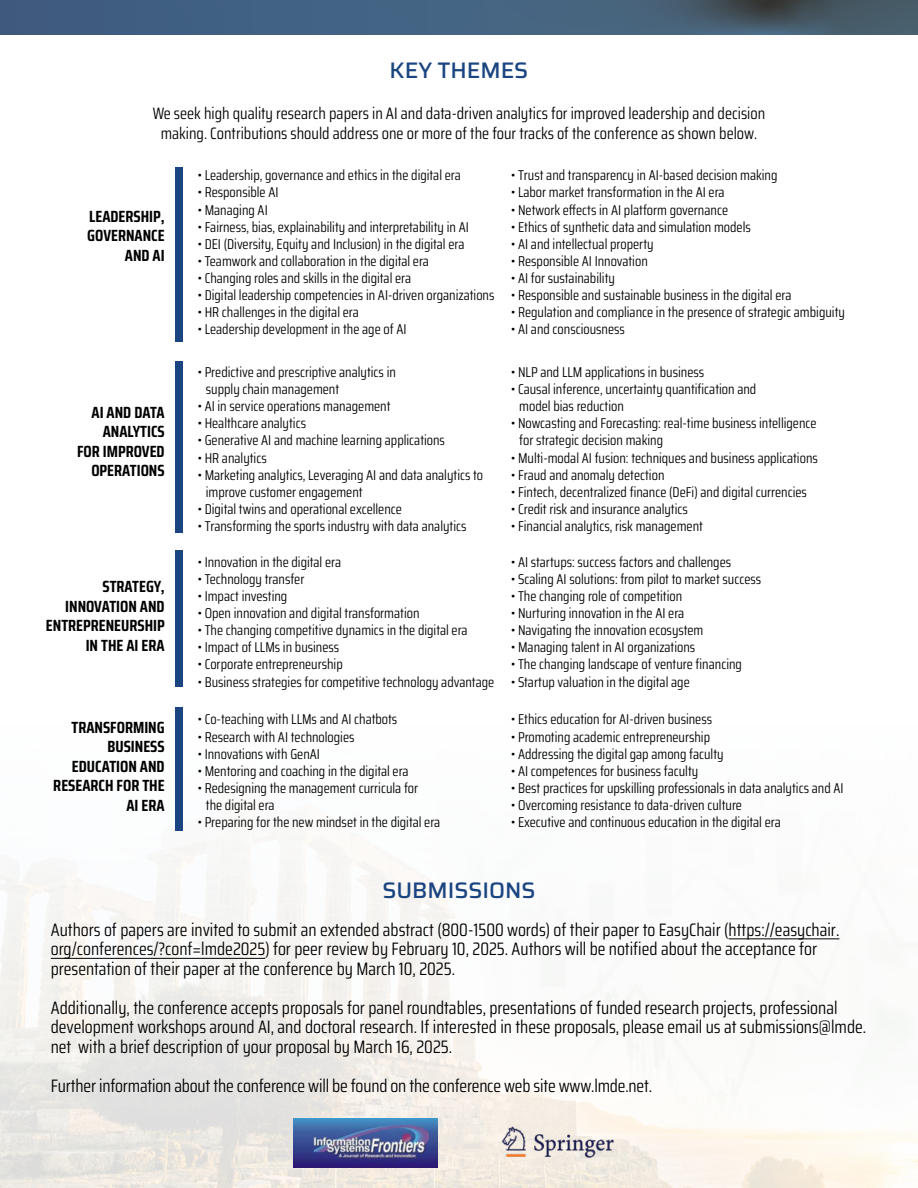
<style>
.page{position:relative;width:918px;height:1188px;background:#fff}
.page>*{position:absolute;margin:0;border:0;box-sizing:border-box;transform-origin:0 0}
.t1{font:500 22.5px "Saira";color:#1b4581}
.t2{font:18px/19.5px "Saira Condensed";color:#000}
.t3{font:16.5px/19.8px "Saira Condensed";color:#000;text-align:center}
.t4{font:700 16.2px/19.5px "Saira Condensed";color:#000;text-align:right}
.t5{font:14.25px/17.1px "Saira Condensed";color:#000}
</style>
<div class="page">
<img style="left:0;top:848px;width:918px;height:340px">
<svg style="left:0;top:0;width:918px;height:34px;background:#435e79"></svg>
<div style="left:175px;top:167px;width:8px;height:175px;background:#1b4581"></div>
<div style="left:175px;top:361px;width:8px;height:172px;background:#1b4581"></div>
<div style="left:175px;top:551px;width:8px;height:136px;background:#1b4581"></div>
<div style="left:175px;top:707px;width:8px;height:124px;background:#1b4581"></div>
<hr style="left:729px;top:939px;width:110px;height:1px;background:#000">
<hr style="left:51px;top:958px;width:214px;height:1px;background:#000">
<img style="left:294px;top:1119px;width:143px;height:49px">
<img style="left:499px;top:1123px;width:119px;height:40px">
<h1 class="t1" style="left:390px;top:52px;width:140px">KEY THEMES</h1>
<p class="t3" style="left:153px;top:103px;width:614px">We seek high quality research papers in AI and data-driven analytics for improved leadership and decision making. Contributions should address one or more of the four tracks of the conference as shown below.</p>
<p class="t5" style="left:198px;top:166px;width:265px">• Leadership, governance and ethics in the digital era</p>
<p class="t5" style="left:198px;top:183px;width:82px">• Responsible AI</p>
<p class="t5" style="left:198px;top:201px;width:71px">• Managing AI</p>
<p class="t5" style="left:198px;top:218px;width:273px">• Fairness, bias, explainability and interpretability in AI</p>
<p class="t5" style="left:198px;top:235px;width:268px">• DEI (Diversity, Equity and Inclusion) in the digital era</p>
<p class="t5" style="left:198px;top:252px;width:233px">• Teamwork and collaboration in the digital era</p>
<p class="t5" style="left:198px;top:269px;width:215px">• Changing roles and skills in the digital era</p>
<p class="t5" style="left:198px;top:286px;width:298px">• Digital leadership competencies in AI-driven organizations</p>
<p class="t5" style="left:198px;top:303px;width:163px">• HR challenges in the digital era</p>
<p class="t5" style="left:198px;top:320px;width:210px">• Leadership development in the age of AI</p>
<p class="t5" style="left:511px;top:166px;width:268px">• Trust and transparency in AI-based decision making</p>
<p class="t5" style="left:511px;top:183px;width:215px">• Labor market transformation in the AI era</p>
<p class="t5" style="left:511px;top:201px;width:218px">• Network effects in AI platform governance</p>
<p class="t5" style="left:511px;top:218px;width:241px">• Ethics of synthetic data and simulation models</p>
<p class="t5" style="left:511px;top:235px;width:144px">• AI and intellectual property</p>
<p class="t5" style="left:511px;top:252px;width:138px">• Responsible AI Innovation</p>
<p class="t5" style="left:511px;top:269px;width:105px">• AI for sustainability</p>
<p class="t5" style="left:511px;top:286px;width:282px">• Responsible and sustainable business in the digital era</p>
<p class="t5" style="left:511px;top:303px;width:335px">• Regulation and compliance in the presence of strategic ambiguity</p>
<p class="t5" style="left:511px;top:320px;width:115px">• AI and consciousness</p>
<p class="t4" style="left:87px;top:206px;width:79px">LEADERSHIP,<br>GOVERNANCE<br>AND AI</p>
<p class="t4" style="left:77px;top:402px;width:89px">AI AND DATA<br>ANALYTICS<br>FOR IMPROVED<br>OPERATIONS</p>
<p class="t4" style="left:46px;top:576px;width:120px">STRATEGY,<br>INNOVATION AND<br>ENTREPRENEURSHIP<br>IN THE AI ERA</p>
<p class="t4" style="left:53px;top:717px;width:113px">TRANSFORMING<br>BUSINESS<br>EDUCATION AND<br>RESEARCH FOR THE<br>AI ERA</p>
<p class="t5" style="left:206px;top:363px;width:192px;text-indent:-8px">• Predictive and prescriptive analytics in supply chain management</p>
<p class="t5" style="left:198px;top:397px;width:194px">• AI in service operations management</p>
<p class="t5" style="left:198px;top:414px;width:110px">• Healthcare analytics</p>
<p class="t5" style="left:198px;top:431px;width:249px">• Generative AI and machine learning applications</p>
<p class="t5" style="left:198px;top:448px;width:70px">• HR analytics</p>
<p class="t5" style="left:206px;top:466px;width:279px;text-indent:-8px">• Marketing analytics, Leveraging AI and data analytics to improve customer engagement</p>
<p class="t5" style="left:198px;top:500px;width:206px">• Digital twins and operational excellence</p>
<p class="t5" style="left:198px;top:517px;width:270px">• Transforming the sports industry with data analytics</p>
<p class="t5" style="left:198px;top:553px;width:145px">• Innovation in the digital era</p>
<p class="t5" style="left:198px;top:570px;width:108px">• Technology transfer</p>
<p class="t5" style="left:198px;top:587px;width:91px">• Impact investing</p>
<p class="t5" style="left:198px;top:604px;width:223px">• Open innovation and digital transformation</p>
<p class="t5" style="left:198px;top:621px;width:271px">• The changing competitive dynamics in the digital era</p>
<p class="t5" style="left:198px;top:638px;width:143px">• Impact of LLMs in business</p>
<p class="t5" style="left:198px;top:655px;width:146px">• Corporate entrepreneurship</p>
<p class="t5" style="left:198px;top:673px;width:298px">• Business strategies for competitive technology advantage</p>
<p class="t5" style="left:198px;top:710px;width:201px">• Co-teaching with LLMs and AI chatbots</p>
<p class="t5" style="left:198px;top:728px;width:158px">• Research with AI technologies</p>
<p class="t5" style="left:198px;top:745px;width:124px">• Innovations with GenAI</p>
<p class="t5" style="left:198px;top:762px;width:212px">• Mentoring and coaching in the digital era</p>
<p class="t5" style="left:206px;top:779px;width:214px;text-indent:-8px">• Redesigning the management curricula for the digital era</p>
<p class="t5" style="left:198px;top:813px;width:244px">• Preparing for the new mindset in the digital era</p>
<p class="t5" style="left:511px;top:363px;width:195px">• NLP and LLM applications in business</p>
<p class="t5" style="left:519px;top:380px;width:239px;text-indent:-8px">• Causal inference, uncertainty quantification and model bias reduction</p>
<p class="t5" style="left:519px;top:414px;width:299px;text-indent:-8px">• Nowcasting and Forecasting: real-time business intelligence for strategic decision making</p>
<p class="t5" style="left:511px;top:448px;width:308px">• Multi-modal AI fusion: techniques and business applications</p>
<p class="t5" style="left:511px;top:466px;width:155px">• Fraud and anomaly detection</p>
<p class="t5" style="left:511px;top:483px;width:297px">• Fintech, decentralized finance (DeFi) and digital currencies</p>
<p class="t5" style="left:511px;top:500px;width:178px">• Credit risk and insurance analytics</p>
<p class="t5" style="left:511px;top:517px;width:193px">• Financial analytics, risk management</p>
<p class="t5" style="left:511px;top:553px;width:222px">• AI startups: success factors and challenges</p>
<p class="t5" style="left:511px;top:570px;width:252px">• Scaling AI solutions: from pilot to market success</p>
<p class="t5" style="left:511px;top:587px;width:173px">• The changing role of competition</p>
<p class="t5" style="left:511px;top:604px;width:175px">• Nurturing innovation in the AI era</p>
<p class="t5" style="left:511px;top:621px;width:194px">• Navigating the innovation ecosystem</p>
<p class="t5" style="left:511px;top:638px;width:186px">• Managing talent in AI organizations</p>
<p class="t5" style="left:511px;top:655px;width:232px">• The changing landscape of venture financing</p>
<p class="t5" style="left:511px;top:673px;width:180px">• Startup valuation in the digital age</p>
<p class="t5" style="left:511px;top:710px;width:203px">• Ethics education for AI-driven business</p>
<p class="t5" style="left:511px;top:728px;width:200px">• Promoting academic entrepreneurship</p>
<p class="t5" style="left:511px;top:745px;width:214px">• Addressing the digital gap among faculty</p>
<p class="t5" style="left:511px;top:762px;width:189px">• AI competences for business faculty</p>
<p class="t5" style="left:511px;top:779px;width:334px">• Best practices for upskilling professionals in data analytics and AI</p>
<p class="t5" style="left:511px;top:796px;width:232px">• Overcoming resistance to data-driven culture</p>
<p class="t5" style="left:511px;top:813px;width:271px">• Executive and continuous education in the digital era</p>
<h1 class="t1" style="left:382px;top:872px;width:155px">SUBMISSIONS</h1>
<p class="t2" style="left:51px;top:919px;width:790px">Authors of papers are invited to submit an extended abstract (800-1500 words) of their paper to EasyChair (https://easychair. org/conferences/?conf=lmde2025) for peer review by February 10, 2025. Authors will be notified about the acceptance for presentation of their paper at the conference by March 10, 2025.</p>
<p class="t2" style="left:51px;top:997px;width:817px">Additionally, the conference accepts proposals for panel roundtables, presentations of funded research projects, professional development workshops around AI, and doctoral research. If interested in these proposals, please email us at submissions@lmde. net with a brief description of your proposal by March 16, 2025.</p>
<p class="t2" style="left:51px;top:1076px;width:603px">Further information about the conference will be found on the conference web site www.lmde.net.</p>
</div>
